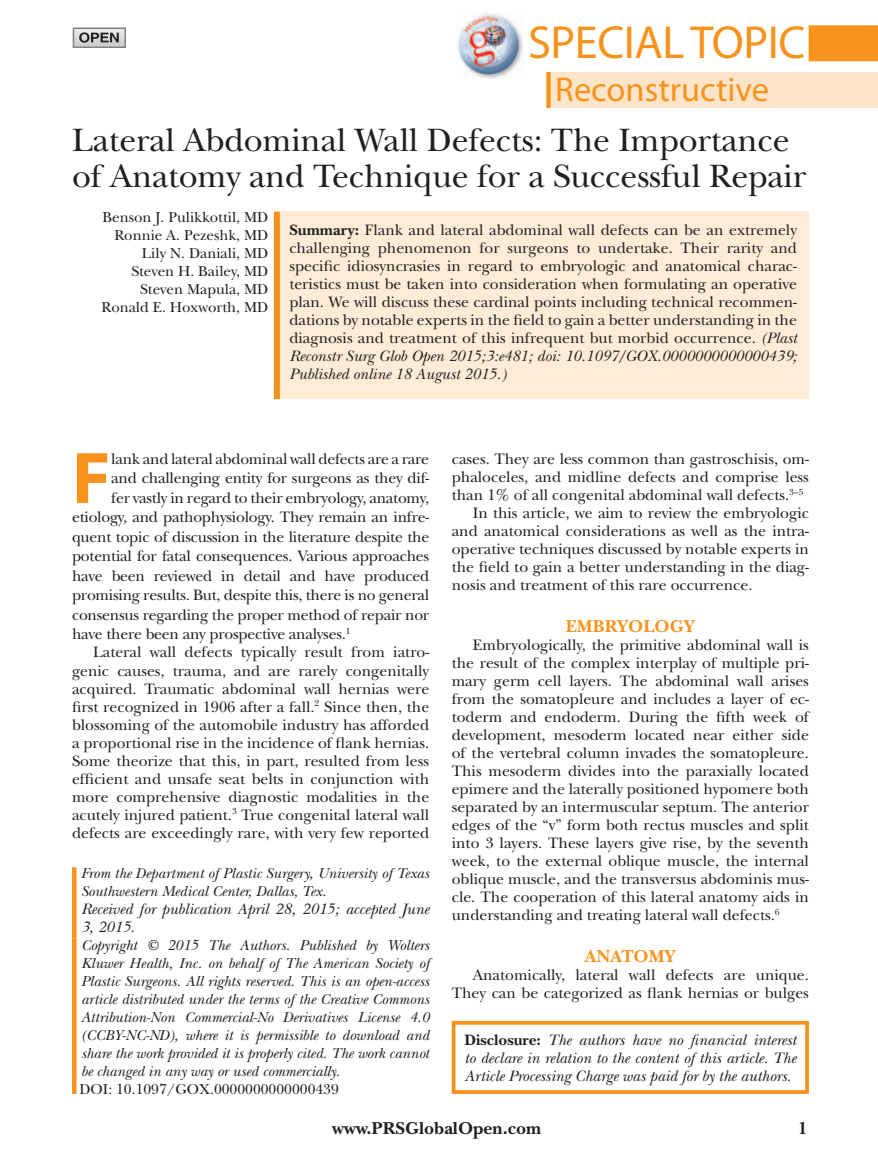
<style>
.page{position:relative;width:878px;height:1175px;background:#fff}
.page>*{position:absolute;margin:0;border:0;box-sizing:border-box;transform-origin:0 0}
.t1{font:700 73.65px "Myriad Pro";color:#f7931d}
.t2{font:46.5px "Myriad Pro";letter-spacing:-.01em;color:#f7931d}
.t3{font:34.5px "Myriad Pro";color:#f7931d}
.t4{font:33.75px/36px "New Baskerville";letter-spacing:-.005em;color:#231f20}
.t5{font:700 18px "New Baskerville";color:#231f20}
.t6{font:700 18px "New Baskerville";color:#f7931d}
.t7{font:15.75px/18px "New Baskerville";color:#231f20;text-align:justify}
.t8{font:italic 15.75px/18px "New Baskerville";color:#231f20}
.t9{font:italic 15px/18px "New Baskerville";color:#231f20;text-align:justify}
.t10{font:15px/18px "New Baskerville";color:#231f20;text-align:right}
.s1{font-weight:700}
.s2{font-style:italic}
.s3{font-weight:700;font-style:normal}
</style>
<div class="page">
<img style="left:458px;top:12px;width:65px;height:66px">
<div style="left:73px;top:28px;width:52px;height:20px;border:2px solid #808285"></div>
<svg style="left:79px;top:32px;width:40px;height:11px"></svg>
<hr style="left:72px;top:938px;width:4px;height:155px;background:#f7931d">
<hr style="left:72px;top:867px;width:4px;height:71px;background:#f7931d">
<div style="left:277px;top:212px;width:531px;height:187px;background:#feecd7"></div>
<div style="left:274px;top:212px;width:6px;height:187px;background:#f7931d"></div>
<div style="left:452px;top:1021px;width:356px;height:73px;border:4px solid #f7931d"></div>
<svg style="left:546px;top:72px;width:4px;height:36px"></svg>
<div style="left:550px;top:72px;width:328px;height:36px;background:#fee5ca"></div>
<div style="left:808px;top:25px;width:69px;height:36px;background:#f7931d"></div>
<h2 class="t2" style="left:528px;top:14px;width:279px">Special Topic</h2>
<h3 class="t3" style="left:555px;top:68px;width:215px">Reconstructive</h3>
<h3 class="t4" style="left:72px;top:122px;width:735px">Lateral Abdominal Wall Defects: The Importance of Anatomy and Technique for a Successful Repair</h3>
<p class="t10" style="left:101px;top:209px;width:168px">Benson J. Pulikkottil, MD<br>Ronnie A. Pezeshk, MD<br>Lily N. Daniali, MD<br>Steven H. Bailey, MD<br>Steven Mapula, MD<br>Ronald E. Hoxworth, MD</p>
<p class="t7" style="left:289px;top:221px;width:509px"><span class="s1">Summary:</span> Flank and lateral abdominal wall defects can be an extremely challenging phenomenon for surgeons to undertake. Their rarity and specific idiosyncrasies in regard to embryologic and anatomical charac&shy;teristics must be taken into consideration when formulating an operative plan. We will discuss these cardinal points including technical recommen&shy;dations by notable experts in the field to gain a better understanding in the diagnosis and treatment of this infrequent but morbid occurrence. <span class="s2">(Plast Reconstr Surg Glob Open 2015;3:e481; doi: 10.1097/GOX.0000000000000439; Published online 18 August 2015.)</span></p>
<h1 class="t1" style="left:72px;top:430px;width:40px">F</h1>
<p class="t7" style="left:111px;top:450px;width:319px">lank and lateral abdominal wall defects are a rare</p>
<p class="t7" style="left:111px;top:469px;width:319px">and challenging entity for surgeons as they dif-</p>
<p class="t7" style="left:111px;top:489px;width:319px">fer vastly in regard to their embryology, anatomy,</p>
<p class="t7" style="left:72px;top:508px;width:358px">etiology, and pathophysiology. They remain an infre-</p>
<p class="t7" style="left:72px;top:528px;width:359px">quent topic of discussion in the literature despite the</p>
<p class="t7" style="left:72px;top:547px;width:359px">potential for fatal consequences. Various approaches</p>
<p class="t7" style="left:72px;top:567px;width:359px">have been reviewed in detail and have produced</p>
<p class="t7" style="left:72px;top:586px;width:358px">promising results. But, despite this, there is no general</p>
<p class="t7" style="left:72px;top:606px;width:359px">consensus regarding the proper method of repair nor</p>
<p class="t7" style="left:72px;top:625px;width:280px">have there been any prospective analyses.<sup>1</sup></p>
<p class="t7" style="left:72px;top:643px;width:359px;text-indent:21px">Lateral wall defects typically result from iatro&shy;genic causes, trauma, and are rarely congenitally acquired. Traumatic abdominal wall hernias were first recognized in 1906 after a fall.<sup>2</sup> Since then, the blossoming of the automobile industry has afforded a proportional rise in the incidence of flank hernias.<br>Some theorize that this, in part, resulted from less efficient and unsafe seat belts in conjunction with more comprehensive diagnostic modalities in the acutely injured patient.<sup>3</sup> True congenital lateral wall defects are exceedingly rare, with very few reported</p>
<p class="t9" style="left:81px;top:864px;width:349px">From the Department of Plastic Surgery, University of Texas<br>Southwestern Medical Center, Dallas, Tex.</p>
<p class="t8" style="left:81px;top:900px;width:349px">Received for publication April 28, 2015; accepted June<br>3, 2015.</p>
<p class="t9" style="left:81px;top:936px;width:350px">Copyright © 2015 The Authors. Published by Wolters Kluwer Health, Inc. on behalf of The American Society of Plastic Surgeons. All rights reserved. This is an open-access article distributed under the terms of the Creative Commons Attribution-Non Commercial-No Derivatives License 4.0 (CCBY-NC-ND), where it is permissible to download and share the work provided it is properly cited. The work cannot be changed in any way or used commercially.</p>
<p class="t10" style="left:80px;top:1080px;width:261px">DOI: 10.1097/GOX.0000000000000439</p>
<p class="t7" style="left:452px;top:450px;width:359px">cases. They are less common than gastroschisis, om-</p>
<p class="t7" style="left:452px;top:468px;width:359px">phaloceles, and midline defects and comprise less</p>
<p class="t7" style="left:452px;top:486px;width:353px">than 1% of all congenital abdominal wall defects.<sup>3–5</sup></p>
<p class="t7" style="left:472px;top:504px;width:338px">In this article, we aim to review the embryologic</p>
<p class="t7" style="left:452px;top:522px;width:358px">and anatomical considerations as well as the intra-</p>
<p class="t7" style="left:452px;top:540px;width:358px">operative techniques discussed by notable experts in</p>
<p class="t7" style="left:452px;top:558px;width:359px">the field to gain a better understanding in the diag-</p>
<p class="t7" style="left:452px;top:576px;width:302px">nosis and treatment of this rare occurrence.</p>
<p class="t6" style="left:565px;top:615px;width:131px">EMBRYOLOGY</p>
<p class="t7" style="left:452px;top:636px;width:359px;text-indent:21px">Embryologically, the primitive abdominal wall is the result of the complex interplay of multiple pri&shy;mary germ cell layers. The abdominal wall arises from the somatopleure and includes a layer of ec&shy;toderm and endoderm. During the fifth week of development, mesoderm located near either side of the vertebral column invades the somatopleure.<br>This mesoderm divides into the paraxially located epimere and the laterally positioned hypomere both separated by an intermuscular septum. The anterior edges of the “v” form both rectus muscles and split into 3 layers. These layers give rise, by the seventh week, to the external oblique muscle, the internal oblique muscle, and the transversus abdominis mus&shy;cle. The cooperation of this lateral anatomy aids in understanding and treating lateral wall defects.<sup>6</sup></p>
<p class="t6" style="left:585px;top:945px;width:92px">ANATOMY</p>
<p class="t7" style="left:452px;top:966px;width:358px;text-align:right">Anatomically, lateral wall defects are unique.<br>They can be categorized as flank hernias or bulges</p>
<p class="t8" style="left:464px;top:1031px;width:333px;text-align:justify"><span class="s3">Disclosure:</span> The authors have no financial interest to declare in relation to the content of this article. The Article Processing Charge was paid for by the authors.</p>
<p class="t5" style="left:332px;top:1118px;width:210px">www.PRSGlobalOpen.com</p>
<p class="t5" style="left:798px;top:1118px;width:11px">1</p>
</div>
